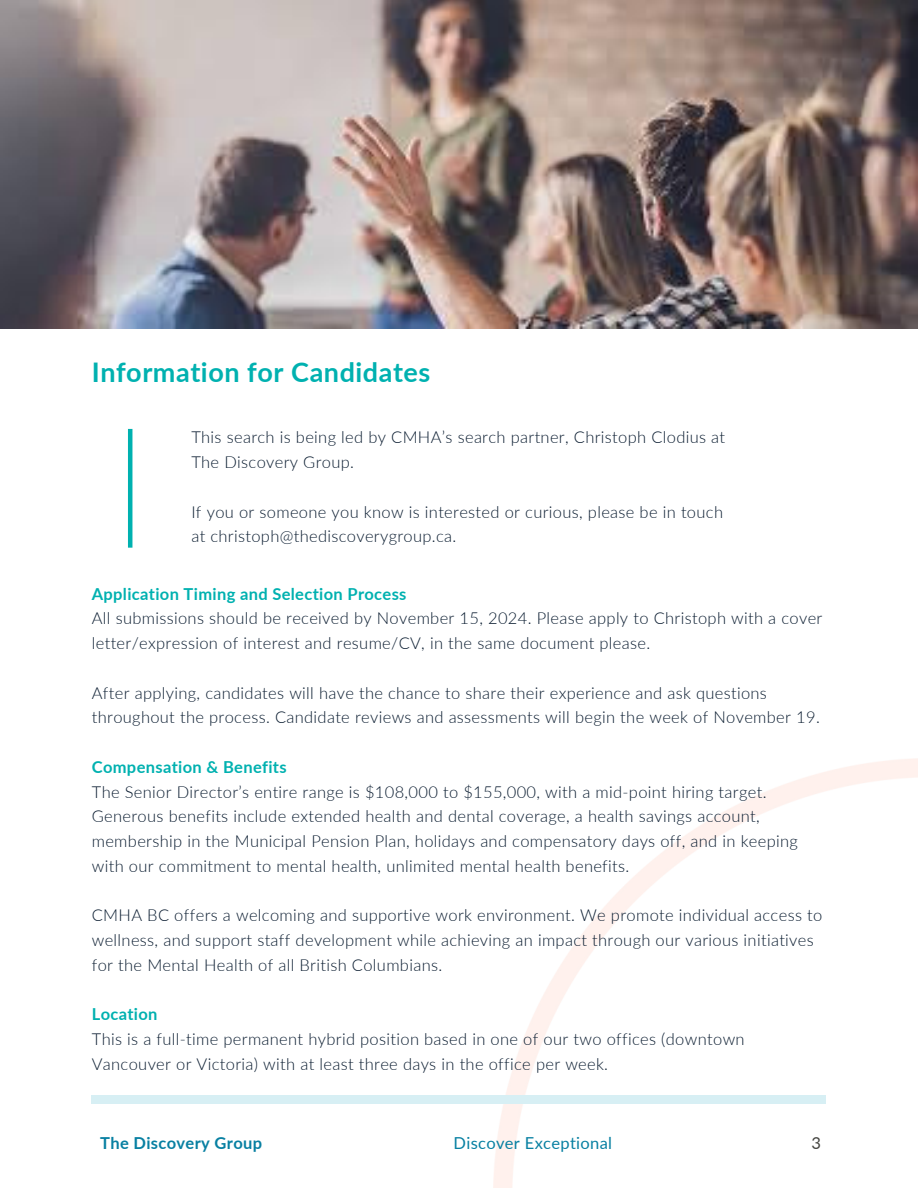
<style>
.page{position:relative;width:918px;height:1188px;background:#fff}
.page>*{position:absolute;margin:0;border:0;box-sizing:border-box;transform-origin:0 0}
.t1{font:700 27px "Lato";letter-spacing:.02em;color:#00b1b0}
.t2{font:300 16.5px/24.8px "Lato";letter-spacing:.02em;color:#0a1c30}
.t3{font:700 16.5px "Lato";letter-spacing:.02em;color:#00b1b0}
.t4{font:16.5px "Lato";letter-spacing:.02em;color:#0880a2}
.t5{font:700 16.5px "Lato";letter-spacing:.02em;color:#0880a2}
.t6{font:16.5px "Lato";color:#444440}
</style>
<div class="page">
<hr style="left:128px;top:429px;width:4px;height:119px;background:#00b1b0">
<div style="left:92px;top:1095px;width:734px;height:8px;background:#d7eff4"></div>
<img style="left:0;top:0;width:918px;height:328px">
<p class="t1" style="left:92px;top:355px;width:340px">Information for Candidates</p>
<h1 class="t2" style="left:191px;top:425px;width:535px">This search is being led by CMHA’s search partner, Christoph Clodius at<br>The Discovery Group.</h1>
<p class="t2" style="left:191px;top:499px;width:533px">If you or someone you know is interested or curious, please be in touch at christoph@thediscoverygroup.ca.</p>
<p class="t3" style="left:92px;top:583px;width:316px">Application Timing and Selection Process</p>
<p class="t2" style="left:92px;top:606px;width:732px">All submissions should be received by November 15, 2024. Please apply to Christoph with a cover letter/expression of interest and resume/CV, in the same document please.</p>
<p class="t2" style="left:92px;top:680px;width:730px">After applying, candidates will have the chance to share their experience and ask questions throughout the process. Candidate reviews and assessments will begin the week of November 19.</p>
<p class="t3" style="left:92px;top:757px;width:196px">Compensation &amp; Benefits</p>
<p class="t2" style="left:92px;top:779px;width:676px">The Senior Director’s entire range is $108,000 to $155,000, with a mid-point hiring target.</p>
<p class="t2" style="left:92px;top:804px;width:708px">Generous benefits include extended health and dental coverage, a health savings account, membership in the Municipal Pension Plan, holidays and compensatory days off, and in keeping with our commitment to mental health, unlimited mental health benefits.</p>
<p class="t2" style="left:92px;top:903px;width:732px">CMHA BC offers a welcoming and supportive work environment. We promote individual access to wellness, and support staff development while achieving an impact through our various initiatives for the Mental Health of all British Columbians.</p>
<p class="t3" style="left:92px;top:1004px;width:67px">Location</p>
<p class="t2" style="left:92px;top:1026px;width:654px">This is a full-time permanent hybrid position based in one of our two offices (downtown<br>Vancouver or Victoria) with at least three days in the office per week.</p>
<p class="t5" style="left:100px;top:1133px;width:163px">The Discovery Group</p>
<p class="t4" style="left:454px;top:1133px;width:160px">Discover Exceptional</p>
<p class="t6" style="left:811px;top:1133px;width:11px">3</p>
</div>
